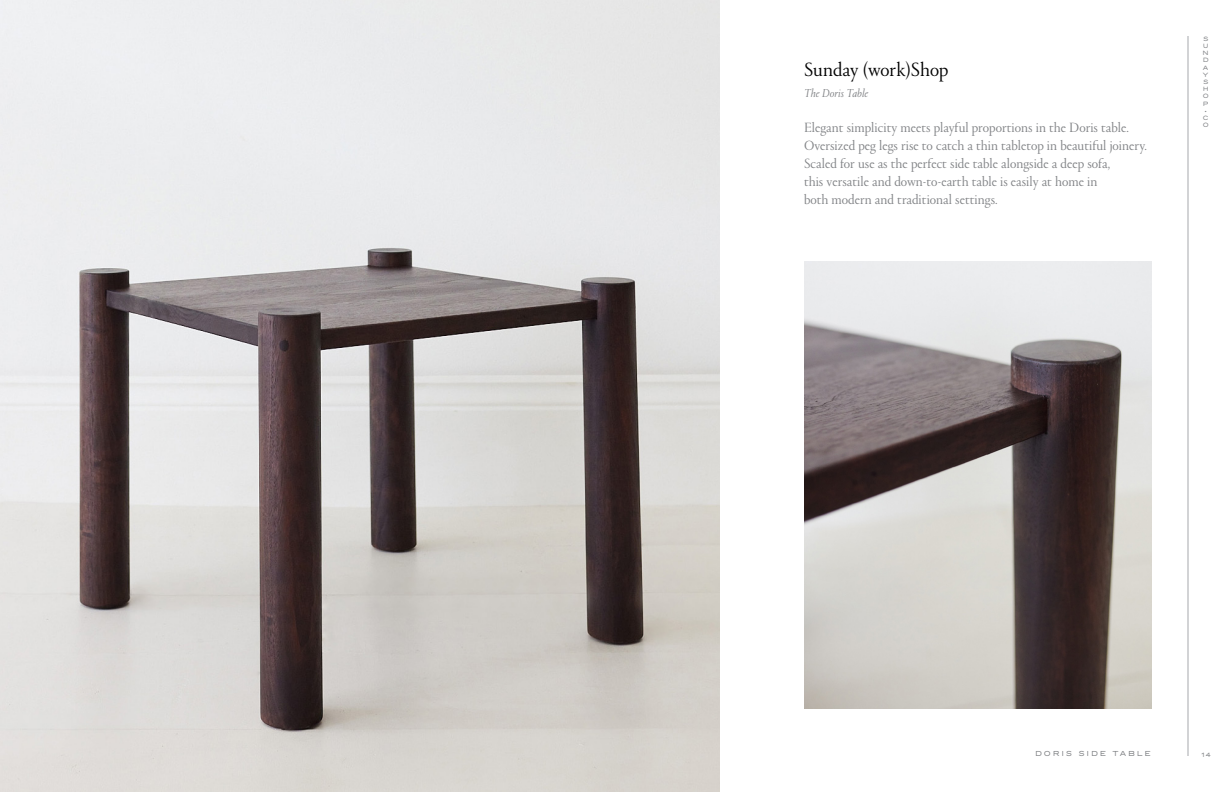
<style>
.page{position:relative;width:1224px;height:792px;background:#fff}
.page>*{position:absolute;margin:0;border:0;box-sizing:border-box;transform-origin:0 0}
.t1{font:300 20px "Portrait";color:#000}
.t2{font:300 14px/18px "Portrait";color:#808285}
.t3{font:italic 300 12px "Portrait";color:#808285}
.t4{font:7px "Trio Grotesk";letter-spacing:.25em;color:#808285}
.t5{font:6px/7.2px "Trio Grotesk";color:#808285;text-align:center}
</style>
<div class="page">
<hr style="left:1188px;top:36px;width:1px;height:720px;background:#a7a9ac">
<img style="left:0;top:0;width:720px;height:792px">
<img style="left:804px;top:262px;width:347px;height:446px">
<h1 class="t1" style="left:804px;top:56px;width:146px">Sunday (work)Shop</h1>
<p class="t3" style="left:804px;top:85px;width:66px">The Doris Table</p>
<p class="t2" style="left:804px;top:118px;width:344px">Elegant simplicity meets playful proportions in the Doris table.<br>Oversized peg legs rise to catch a thin tabletop in beautiful joinery.<br>Scaled for use as the perfect side table alongside a deep sofa,<br>this versatile and down-to-earth table is easily at home in<br>both modern and traditional settings.</p>
<p class="t5" style="left:1203px;top:35px;width:8px">S<br>U<br>N<br>D<br>A<br>Y<br>S<br>H<br>O<br>P •<br>C<br>O</p>
<p class="t4" style="left:1035px;top:748px;width:117px">DORIS SIDE TABLE</p>
<p class="t5" style="left:1202px;top:751px;width:11px">14</p>
</div>
